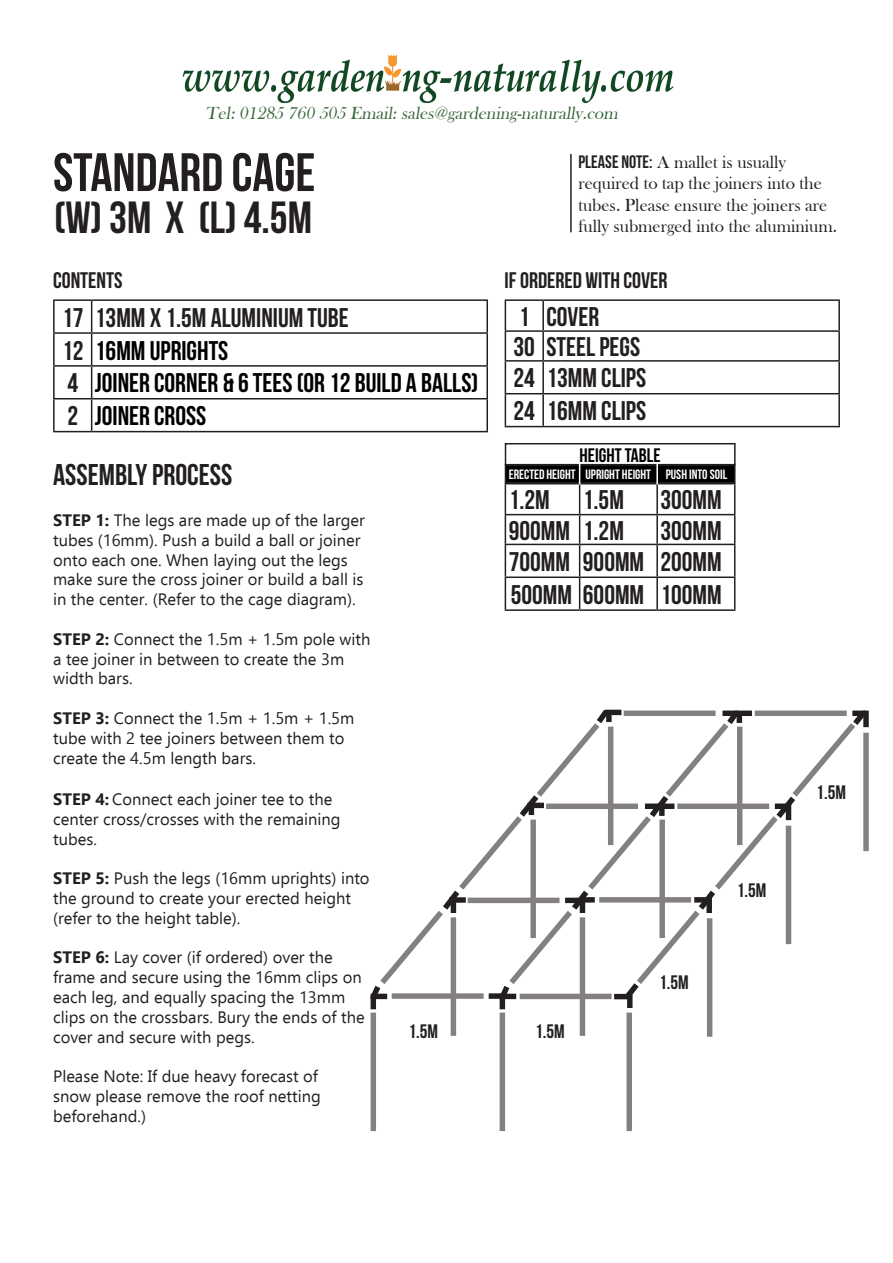
<style>
.page{position:relative;width:893px;height:1263px;background:#fff}
.page>*{position:absolute;margin:0;border:0;box-sizing:border-box;transform-origin:0 0}
.t1{font:54px "Bebas Neue";color:#231f20}
.t2{font:45px "Bebas Neue";color:#231f20}
.t3{font:30px "Bebas Neue";color:#231f20}
.t4{font:27px "Bebas Neue";color:#231f20}
.t5{font:27px "Bebas Neue";color:#000}
.t6{font:22.5px "Bebas Neue";color:#231f20}
.t7{font:19.5px "Bebas Neue";color:#231f20}
.t8{font:19.5px "Bebas Neue";color:#000}
.t9{font:18px/21.6px "Bask Old Face";color:#231f20}
.t10{font:italic 18px "Bask Old Face";color:#396939}
.t11{font:16.5px/19.8px "Ebrima";color:#231f20}
.t12{font:13.5px "Bebas Neue";color:#fff}
.s1{color:#231f20}
.s2{font-family:"Bebas Neue"}
.s3{font-weight:700}
</style>
<div class="page">
<div style="left:505px;top:465px;width:230px;height:18px;background:#000"></div>
<div style="left:505px;top:464px;width:230px;height:19px;border:2px solid #231f20"></div>
<div style="left:505px;top:443px;width:231px;height:22px;border:2px solid #231f20"></div>
<hr style="left:505px;top:483px;width:75px;height:1px;background:#231f20">
<hr style="left:505px;top:484px;width:1px;height:30px;background:#231f20">
<hr style="left:580px;top:483px;width:77px;height:1px;background:#231f20">
<hr style="left:579px;top:484px;width:1px;height:30px;background:#231f20">
<hr style="left:657px;top:483px;width:78px;height:1px;background:#231f20">
<hr style="left:656px;top:484px;width:2px;height:30px;background:#231f20">
<hr style="left:734px;top:484px;width:1px;height:30px;background:#231f20">
<hr style="left:505px;top:514px;width:75px;height:1px;background:#231f20">
<svg style="left:505px;top:515px;width:1px;height:29px"></svg>
<hr style="left:580px;top:514px;width:77px;height:1px;background:#231f20">
<svg style="left:579px;top:515px;width:1px;height:29px"></svg>
<hr style="left:657px;top:514px;width:78px;height:1px;background:#231f20">
<hr style="left:656px;top:515px;width:2px;height:29px;background:#231f20">
<svg style="left:734px;top:515px;width:1px;height:29px"></svg>
<hr style="left:505px;top:544px;width:75px;height:1px;background:#231f20">
<hr style="left:505px;top:545px;width:1px;height:31px;background:#231f20">
<hr style="left:580px;top:544px;width:77px;height:1px;background:#231f20">
<hr style="left:579px;top:545px;width:1px;height:31px;background:#231f20">
<hr style="left:657px;top:544px;width:78px;height:1px;background:#231f20">
<hr style="left:656px;top:545px;width:2px;height:31px;background:#231f20">
<hr style="left:734px;top:545px;width:1px;height:31px;background:#231f20">
<hr style="left:505px;top:576px;width:75px;height:2px;background:#231f20">
<hr style="left:505px;top:578px;width:1px;height:31px;background:#231f20">
<hr style="left:580px;top:576px;width:77px;height:2px;background:#231f20">
<hr style="left:579px;top:578px;width:1px;height:31px;background:#231f20">
<hr style="left:657px;top:576px;width:78px;height:2px;background:#231f20">
<hr style="left:656px;top:578px;width:2px;height:31px;background:#231f20">
<hr style="left:734px;top:578px;width:1px;height:31px;background:#231f20">
<hr style="left:505px;top:609px;width:75px;height:2px;background:#231f20">
<hr style="left:580px;top:609px;width:77px;height:2px;background:#231f20">
<hr style="left:657px;top:609px;width:78px;height:2px;background:#231f20">
<svg style="left:579px;top:463px;width:1px;height:21px"></svg>
<hr style="left:656px;top:463px;width:2px;height:21px;background:#fff">
<hr style="left:53px;top:398px;width:39px;height:1px;background:#231f20">
<hr style="left:53px;top:399px;width:2px;height:32px;background:#231f20">
<hr style="left:92px;top:398px;width:396px;height:1px;background:#231f20">
<hr style="left:91px;top:399px;width:1px;height:32px;background:#231f20">
<hr style="left:486px;top:399px;width:2px;height:32px;background:#231f20">
<hr style="left:53px;top:431px;width:39px;height:1px;background:#231f20">
<hr style="left:92px;top:431px;width:396px;height:1px;background:#231f20">
<hr style="left:53px;top:299px;width:39px;height:2px;background:#231f20">
<hr style="left:53px;top:301px;width:2px;height:31px;background:#231f20">
<hr style="left:92px;top:299px;width:396px;height:2px;background:#231f20">
<hr style="left:91px;top:301px;width:1px;height:31px;background:#231f20">
<hr style="left:486px;top:301px;width:2px;height:31px;background:#231f20">
<hr style="left:53px;top:332px;width:39px;height:2px;background:#231f20">
<hr style="left:53px;top:334px;width:2px;height:31px;background:#231f20">
<hr style="left:92px;top:332px;width:396px;height:2px;background:#231f20">
<hr style="left:91px;top:334px;width:1px;height:31px;background:#231f20">
<hr style="left:486px;top:334px;width:2px;height:31px;background:#231f20">
<hr style="left:53px;top:365px;width:39px;height:2px;background:#231f20">
<hr style="left:53px;top:367px;width:2px;height:31px;background:#231f20">
<hr style="left:92px;top:365px;width:396px;height:2px;background:#231f20">
<hr style="left:91px;top:367px;width:1px;height:31px;background:#231f20">
<hr style="left:486px;top:367px;width:2px;height:31px;background:#231f20">
<hr style="left:505px;top:299px;width:38px;height:2px;background:#231f20">
<hr style="left:543px;top:299px;width:297px;height:2px;background:#231f20">
<hr style="left:542px;top:301px;width:2px;height:29px;background:#231f20">
<hr style="left:838px;top:301px;width:2px;height:29px;background:#231f20">
<hr style="left:505px;top:330px;width:38px;height:2px;background:#231f20">
<svg style="left:505px;top:301px;width:1px;height:59px"></svg>
<hr style="left:543px;top:330px;width:297px;height:2px;background:#231f20">
<hr style="left:542px;top:332px;width:2px;height:28px;background:#231f20">
<hr style="left:838px;top:332px;width:2px;height:28px;background:#231f20">
<hr style="left:505px;top:360px;width:38px;height:2px;background:#231f20">
<hr style="left:505px;top:362px;width:1px;height:31px;background:#231f20">
<hr style="left:543px;top:360px;width:297px;height:2px;background:#231f20">
<hr style="left:542px;top:362px;width:2px;height:31px;background:#231f20">
<hr style="left:838px;top:362px;width:2px;height:31px;background:#231f20">
<hr style="left:505px;top:393px;width:38px;height:1px;background:#231f20">
<hr style="left:505px;top:394px;width:1px;height:32px;background:#231f20">
<hr style="left:543px;top:393px;width:297px;height:1px;background:#231f20">
<hr style="left:542px;top:394px;width:2px;height:32px;background:#231f20">
<hr style="left:838px;top:394px;width:2px;height:32px;background:#231f20">
<hr style="left:505px;top:426px;width:38px;height:1px;background:#231f20">
<hr style="left:543px;top:426px;width:297px;height:1px;background:#231f20">
<div style="left:371px;top:1012px;width:5px;height:119px;background:#848081"></div>
<div style="left:371px;top:996px;width:5px;height:13px;background:#231f20"></div>
<div style="left:500px;top:1012px;width:5px;height:119px;background:#848081"></div>
<div style="left:626px;top:1012px;width:6px;height:119px;background:#848081"></div>
<div style="left:500px;top:996px;width:5px;height:13px;background:#231f20"></div>
<div style="left:627px;top:994px;width:6px;height:14px;background:#231f20"></div>
<div style="left:451px;top:917px;width:5px;height:119px;background:#848081"></div>
<div style="left:707px;top:918px;width:5px;height:119px;background:#848081"></div>
<div style="left:580px;top:917px;width:5px;height:119px;background:#848081"></div>
<svg style="left:370px;top:709px;width:499px;height:295px"></svg>
<img style="left:182px;top:54px;width:492px;height:50px">
<hr style="left:570px;top:154px;width:2px;height:78px;background:#231f20">
<p class="t10" style="left:206px;top:103px;width:417px">Tel: 01285 760 505 Email: sales@gardening-naturally.com</p>
<p class="t1" style="left:53px;top:143px;width:264px">STANDARD CAGE</p>
<p class="t2" style="left:54px;top:193px;width:260px">(W) 3M X (L) 4.5M</p>
<p class="t6" style="left:53px;top:268px;width:71px">CONTENTS</p>
<p class="t4" style="left:62px;top:303px;width:288px">17 13MM X 1.5M ALUMINIUM TUBE</p>
<p class="t5" style="left:62px;top:335px;width:168px"><span class="s1">12</span> 16MM UPRIGHTS</p>
<p class="t4" style="left:67px;top:368px;width:12px">4</p>
<p class="t5" style="left:95px;top:368px;width:385px">JOINER CORNER &amp; 6 TEES (OR 12 BUILD A BALLS)</p>
<p class="t4" style="left:67px;top:401px;width:12px">2</p>
<p class="t5" style="left:95px;top:401px;width:113px">JOINER CROSS</p>
<p class="t9" style="left:578px;top:151px;width:260px"><span class="s2">PLEASE NOTE:</span> A mallet is usually required to tap the joiners into the tubes. Please ensure the joiners are fully submerged into the aluminium.</p>
<p class="t6" style="left:505px;top:268px;width:164px">IF ORDERED WITH COVER</p>
<p class="t4" style="left:519px;top:302px;width:12px">1</p>
<p class="t4" style="left:546px;top:302px;width:54px">COVER</p>
<p class="t4" style="left:514px;top:332px;width:128px">30 STEEL PEGS</p>
<p class="t4" style="left:514px;top:363px;width:134px">24 13MM CLIPS</p>
<p class="t4" style="left:514px;top:396px;width:134px">24 16MM CLIPS</p>
<p class="t3" style="left:53px;top:458px;width:181px">ASSEMBLY PROCESS</p>
<p class="t11" style="left:53px;top:510px;width:313px"><span class="s3">STEP 1:</span> The legs are made up of the larger tubes (16mm). Push a build a ball or joiner onto each one. When laying out the legs make sure the cross joiner or build a ball is in the center. (Refer to the cage diagram).</p>
<p class="t11" style="left:53px;top:628px;width:319px"><span class="s3">STEP 2:</span> Connect the 1.5m + 1.5m pole with a tee joiner in between to create the 3m width bars.</p>
<p class="t11" style="left:53px;top:708px;width:303px"><span class="s3">STEP 3:</span> Connect the 1.5m + 1.5m + 1.5m tube with 2 tee joiners between them to create the 4.5m length bars.</p>
<p class="t11" style="left:53px;top:789px;width:289px"><span class="s3">STEP 4:</span> Connect each joiner tee to the center cross/crosses with the remaining tubes.</p>
<p class="t11" style="left:53px;top:868px;width:318px"><span class="s3">STEP 5:</span> Push the legs (16mm uprights) into the ground to create your erected height (refer to the height table).</p>
<p class="t11" style="left:53px;top:947px;width:313px"><span class="s3">STEP 6:</span> Lay cover (if ordered) over the frame and secure using the 16mm clips on each leg, and equally spacing the 13mm clips on the crossbars. Bury the ends of the cover and secure with pegs.</p>
<p class="t11" style="left:53px;top:1066px;width:269px">Please Note: If due heavy forecast of snow please remove the roof netting beforehand.)</p>
<p class="t8" style="left:580px;top:444px;width:82px">HEIGHT TABLE</p>
<p class="t12" style="left:509px;top:467px;width:68px">ERECTED HEIGHT</p>
<p class="t12" style="left:586px;top:467px;width:67px">UPRIGHT HEIGHT</p>
<p class="t12" style="left:666px;top:467px;width:63px">PUSH INTO SOIL</p>
<p class="t4" style="left:509px;top:485px;width:43px">1.2M</p>
<p class="t4" style="left:583px;top:485px;width:43px">1.5M</p>
<p class="t4" style="left:660px;top:485px;width:63px">300MM</p>
<p class="t4" style="left:509px;top:515px;width:63px">900MM</p>
<p class="t4" style="left:583px;top:515px;width:43px">1.2M</p>
<p class="t4" style="left:660px;top:515px;width:63px">300MM</p>
<p class="t4" style="left:509px;top:547px;width:63px">700MM</p>
<p class="t4" style="left:583px;top:547px;width:63px">900MM</p>
<p class="t4" style="left:660px;top:547px;width:63px">200MM</p>
<p class="t4" style="left:511px;top:580px;width:135px">500MM 600MM</p>
<p class="t4" style="left:660px;top:580px;width:63px">100MM</p>
<p class="t7" style="left:408px;top:1020px;width:31px">1.5M</p>
<p class="t7" style="left:535px;top:1020px;width:31px">1.5M</p>
<p class="t7" style="left:659px;top:972px;width:31px">1.5M</p>
<p class="t7" style="left:737px;top:880px;width:31px">1.5M</p>
<p class="t7" style="left:816px;top:782px;width:31px">1.5M</p>
</div>
